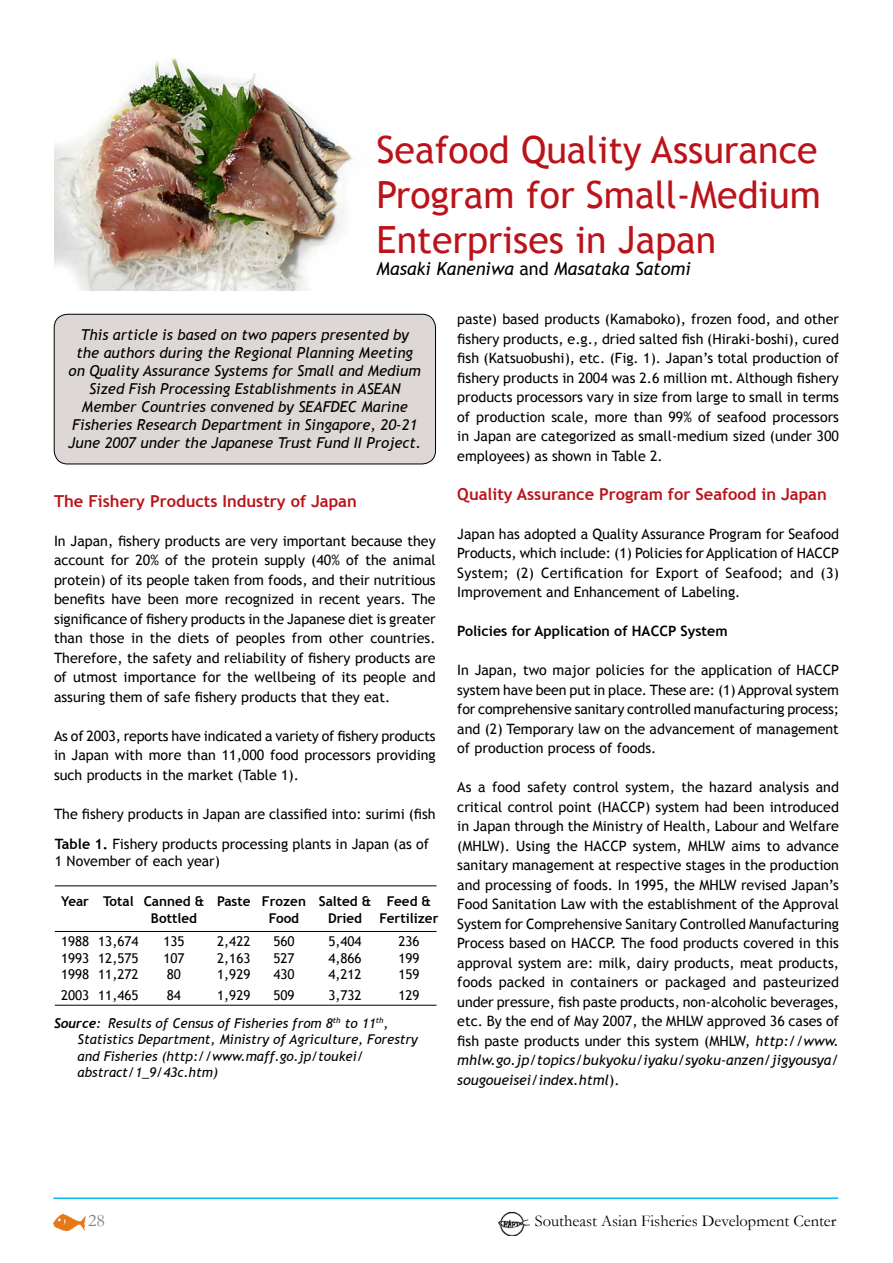
<style>
.page{position:relative;width:893px;height:1263px;background:#fff}
.page>*{position:absolute;margin:0;border:0;box-sizing:border-box;transform-origin:0 0}
.t1{font:37.5px/45px "Trebuchet MS";color:#ba141a;text-align:justify}
.t2{font:italic 18px "Trebuchet MS";color:#000}
.t3{font:18px "Garamond";color:#808285}
.t4{font:700 16.5px "Trebuchet MS";color:#ba141a}
.t5{font:16.5px "Garamond";color:#000}
.t6{font:italic 15px/18px "Trebuchet MS";color:#000;text-align:center}
.t7{font:14.25px/19.5px "Trebuchet MS";color:#000;text-align:justify}
.t8{font:700 14.25px "Trebuchet MS";color:#000}
.t9{font:italic 13.5px/16.5px "Trebuchet MS";color:#000}
.t10{font:13.5px/16.2px "Trebuchet MS";color:#000;text-align:justify}
.t11{font:700 13.5px/16.2px "Trebuchet MS";color:#000;text-align:center}
.s1{font-style:normal}
.s2{font-weight:700}
.s3{font-family:"Trebuchet";font-weight:700}
.s4{font-style:italic}
</style>
<div class="page">
<img style="left:53px;top:1214px;width:32px;height:16px">
<img style="left:499px;top:1213px;width:30px;height:22px">
<hr style="left:53px;top:1197px;width:785px;height:2px;background:#00bdf2">
<div style="left:54px;top:314px;width:381px;height:150px;background:#ddd8d6;border-radius:14px"></div>
<div style="left:54px;top:314px;width:382px;height:150px;border:1px solid #000;border-radius:14px"></div>
<img style="left:54px;top:59px;width:298px;height:231px">
<hr style="left:55px;top:885px;width:381px;height:1px;background:#000">
<hr style="left:55px;top:1005px;width:381px;height:1px;background:#000">
<hr style="left:55px;top:931px;width:381px;height:1px;background:#000">
<h1 class="t1" style="left:377px;top:128px;width:446px">Seafood Quality Assurance Program for Small-Medium Enterprises in Japan</h1>
<p class="t2" style="left:377px;top:258px;width:316px">Masaki Kaneniwa <span class="s1">and</span> Masataka Satomi</p>
<p class="t6" style="left:68px;top:325px;width:354px">This article is based on two papers presented by the authors during the Regional Planning Meeting on Quality Assurance Systems for Small and Medium Sized Fish Processing Establishments in ASEAN Member Countries convened by SEAFDEC Marine Fisheries Research Department in Singapore, 20-21<br>June 2007 under the Japanese Trust Fund II Project.</p>
<p class="t4" style="left:54px;top:490px;width:304px">The Fishery Products Industry of Japan</p>
<p class="t7" style="left:54px;top:531px;width:383px">In Japan, fishery products are very important because they account for 20% of the protein supply (40% of the animal protein) of its people taken from foods, and their nutritious benefits have been more recognized in recent years. The significance of fishery products in the Japanese diet is greater than those in the diets of peoples from other countries.<br>Therefore, the safety and reliability of fishery products are of utmost importance for the wellbeing of its people and assuring them of safe fishery products that they eat.</p>
<p class="t7" style="left:54px;top:726px;width:383px">As of 2003, reports have indicated a variety of fishery products in Japan with more than 11,000 food processors providing such products in the market (Table 1).</p>
<p class="t7" style="left:54px;top:799px;width:383px;line-height:29.8px">The fishery products in Japan are classified into: surimi (fish<br><span class="s2">Table 1.</span> Fishery products processing plants in Japan (as of</p>
<p class="t7" style="left:55px;top:851px;width:167px">1 November of each year)</p>
<p class="t11" style="left:61px;top:893px;width:29px">Year</p>
<p class="t10" style="left:61px;top:934px;width:30px">1988<br>1993<br>1998</p>
<p class="t10" style="left:61px;top:988px;width:30px">2003</p>
<p class="t11" style="left:103px;top:893px;width:32px">Total</p>
<p class="t10" style="left:98px;top:934px;width:42px">13,674<br>12,575<br>11,272</p>
<p class="t10" style="left:98px;top:988px;width:42px">11,465</p>
<p class="t11" style="left:144px;top:893px;width:62px">Canned &amp;<br>Bottled</p>
<p class="t10" style="left:163px;top:934px;width:23px">135<br>107<br>80</p>
<p class="t10" style="left:167px;top:988px;width:16px">84</p>
<p class="t11" style="left:217px;top:893px;width:35px">Paste</p>
<p class="t10" style="left:217px;top:934px;width:35px">2,422<br>2,163<br>1,929</p>
<p class="t10" style="left:217px;top:988px;width:35px">1,929</p>
<p class="t11" style="left:262px;top:893px;width:46px">Frozen<br>Food</p>
<p class="t10" style="left:273px;top:934px;width:23px">560<br>527<br>430</p>
<p class="t10" style="left:273px;top:988px;width:23px">509</p>
<p class="t11" style="left:319px;top:893px;width:54px">Salted &amp;<br>Dried</p>
<p class="t10" style="left:328px;top:934px;width:35px">5,404<br>4,866<br>4,212</p>
<p class="t10" style="left:328px;top:988px;width:35px">3,732</p>
<p class="t11" style="left:380px;top:893px;width:60px">Feed &amp;<br>Fertilizer</p>
<p class="t10" style="left:398px;top:934px;width:23px">236<br>199<br>159</p>
<p class="t10" style="left:398px;top:988px;width:23px">129</p>
<p class="t9" style="left:78px;top:1015px;width:342px;text-indent:-24px"><span class="s3">Source:</span> Results of Census of Fisheries from 8<sup>th</sup> to 11<sup>th</sup>, Statistics Department, Ministry of Agriculture, Forestry and Fisheries (http://www.maff.go.jp/toukei/ abstract/1_9/43c.htm)</p>
<p class="t7" style="left:457px;top:310px;width:383px">paste) based products (Kamaboko), frozen food, and other fishery products, e.g., dried salted fish (Hiraki-boshi), cured fish (Katsuobushi), etc. (Fig. 1). Japan’s total production of fishery products in 2004 was 2.6 million mt. Although fishery products processors vary in size from large to small in terms of production scale, more than 99% of seafood processors in Japan are categorized as small-medium sized (under 300 employees) as shown in Table 2.</p>
<p class="t4" style="left:457px;top:484px;width:371px">Quality Assurance Program for Seafood in Japan</p>
<p class="t7" style="left:457px;top:524px;width:383px">Japan has adopted a Quality Assurance Program for Seafood Products, which include: (1) Policies for Application of HACCP System; (2) Certification for Export of Seafood; and (3)<br>Improvement and Enhancement of Labeling.</p>
<p class="t8" style="left:457px;top:622px;width:272px">Policies for Application of HACCP System</p>
<p class="t7" style="left:457px;top:661px;width:383px">In Japan, two major policies for the application of HACCP system have been put in place. These are: (1) Approval system for comprehensive sanitary controlled manufacturing process; and (2) Temporary law on the advancement of management of production process of foods.</p>
<p class="t7" style="left:457px;top:778px;width:383px">As a food safety control system, the hazard analysis and critical control point (HACCP) system had been introduced in Japan through the Ministry of Health, Labour and Welfare (MHLW). Using the HACCP system, MHLW aims to advance sanitary management at respective stages in the production and processing of foods. In 1995, the MHLW revised Japan’s Food Sanitation Law with the establishment of the Approval System for Comprehensive Sanitary Controlled Manufacturing Process based on HACCP. The food products covered in this approval system are: milk, dairy products, meat products, foods packed in containers or packaged and pasteurized under pressure, fish paste products, non-alcoholic beverages, etc. By the end of May 2007, the MHLW approved 36 cases of fish paste products under this system (MHLW, <span class="s4">http://www. mhlw.go.jp/topics/bukyoku/iyaku/syoku-anzen/jigyousya/ sougoueisei/index.html</span>).</p>
<p class="t3" style="left:88px;top:1210px;width:18px">28</p>
<p class="t5" style="left:535px;top:1211px;width:303px">Southeast Asian Fisheries Development Center</p>
</div>
